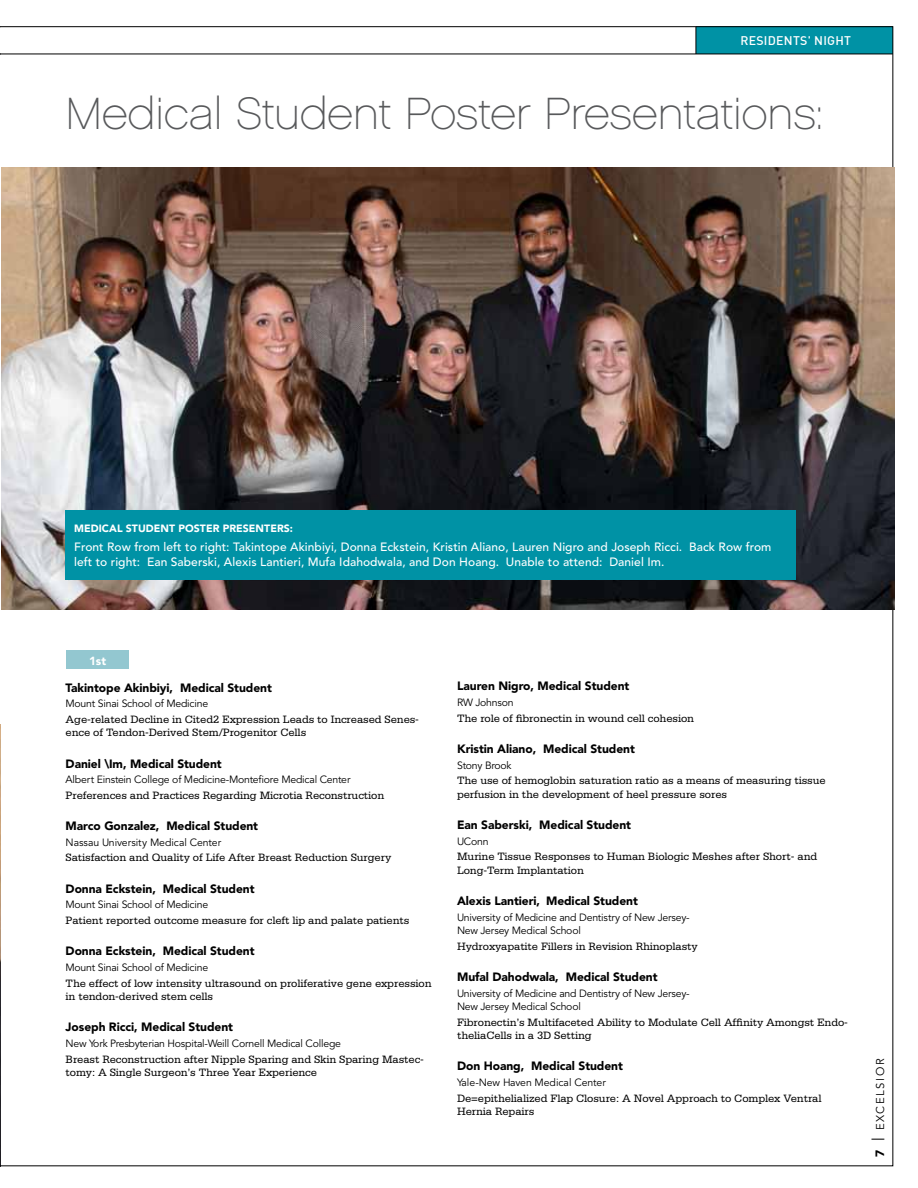
<style>
.page{position:relative;width:918px;height:1188px;background:#fff}
.page>*{position:absolute;margin:0;border:0;box-sizing:border-box;transform-origin:0 0}
.t1{font:45px "Chalet Paris Nineteen Sixty";color:#58595b}
.t2{font:500 12.3px "DIN";color:#fff}
.t3{font:900 12px "Avenir";letter-spacing:-.005em;color:#000}
.t4{font:500 12px/15px "Avenir";letter-spacing:.005em;color:#fff}
.t5{font:900 11.7px "Avenir";color:#fff}
.t6{font:11.25px/13.5px "Serifa";letter-spacing:-.01em;color:#000}
.t7{font:11.25px "Avenir";letter-spacing:.15em;color:#000}
.t8{font:10.5px/13.5px "Avenir";letter-spacing:-.02em;color:#000}
.t9{font:900 10.5px "Avenir";letter-spacing:.005em;color:#fff}
.s1{font-weight:900;font-size:12px}
.s2{font-size:16.5px}
</style>
<div class="page">
<div style="left:696px;top:27px;width:197px;height:27px;background:#0092a5"></div>
<svg style="left:0;top:26px;width:1px;height:1140px"></svg>
<svg style="left:696px;top:27px;width:1px;height:27px"></svg>
<hr style="left:0;top:54px;width:893px;height:1px;background:#000">
<img style="left:1px;top:168px;width:893px;height:442px">
<div style="left:66px;top:510px;width:730px;height:69px;background:#0092a5"></div>
<div style="left:66px;top:651px;width:63px;height:18px;background:#93c7d0"></div>
<p class="t2" style="left:741px;top:33px;width:9px">RESIDENTS</p>
<p class="t2" style="left:808px;top:33px;width:15px">' NIGHT</p>
<h1 class="t1" style="left:66px;top:88px;width:759px">Medical Student Poster Presentations:</h1>
<p class="t9" style="left:74px;top:522px;width:36px">MEDICAL</p>
<p class="t9" style="left:126px;top:522px;width:169px">STUDENT POSTER PRESENTERS:</p>
<p class="t4" style="left:74px;top:540px;width:699px">Front Row from left to right: Takintope Akinbiyi, Donna Eckstein, Kristin Aliano, Lauren Nigro and Joseph Ricci. Back Row from left to right: Ean Saberski, Alexis Lantieri, Mufa Idahodwala, and Don Hoang. Unable to attend: Daniel Im.</p>
<p class="t5" style="left:89px;top:653px;width:19px">1st</p>
<p class="t3" style="left:457px;top:679px;width:174px">Lauren Nigro, Medical Student</p>
<p class="t8" style="left:457px;top:696px;width:58px">RW Johnson</p>
<p class="t6" style="left:457px;top:711px;width:239px">The role of fibronectin in wound cell cohesion</p>
<p class="t3" style="left:457px;top:741px;width:179px">Kristin Aliano, Medical Student</p>
<p class="t8" style="left:457px;top:758px;width:56px">Stony Brook</p>
<p class="t6" style="left:457px;top:774px;width:370px">The use of hemoglobin saturation ratio as a means of measuring tissue perfusion in the development of heel pressure sores</p>
<p class="t3" style="left:457px;top:817px;width:176px">Ean Saberski, Medical Student</p>
<p class="t8" style="left:457px;top:834px;width:33px">UConn</p>
<p class="t6" style="left:457px;top:850px;width:362px">Murine Tissue Responses to Human Biologic Meshes after Short- and<br>Long-Term Implantation</p>
<p class="t3" style="left:457px;top:893px;width:182px">Alexis Lantieri, Medical Student</p>
<p class="t8" style="left:457px;top:910px;width:234px">University of Medicine and Dentistry of New Jersey-<br>New Jersey Medical School</p>
<p class="t6" style="left:457px;top:939px;width:242px">Hydroxyapatite Fillers in Revision Rhinoplasty</p>
<p class="t3" style="left:457px;top:969px;width:202px">Mufal Dahodwala, Medical Student</p>
<p class="t8" style="left:457px;top:986px;width:234px">University of Medicine and Dentistry of New Jersey-<br>New Jersey Medical School</p>
<p class="t6" style="left:457px;top:1015px;width:392px">Fibronectin’s Multifaceted Ability to Modulate Cell Affinity Amongst Endo&shy;theliaCells in a 3D Setting</p>
<p class="t3" style="left:457px;top:1059px;width:167px">Don Hoang, Medical Student</p>
<p class="t8" style="left:457px;top:1076px;width:150px">Yale-New Haven Medical Center</p>
<p class="t6" style="left:457px;top:1091px;width:366px">De=epithelialized Flap Closure: A Novel Approach to Complex Ventral<br>Hernia Repairs</p>
<p class="t3" style="left:66px;top:680px;width:208px">Takintope Akinbiyi, Medical Student</p>
<p class="t8" style="left:66px;top:697px;width:144px">Mount Sinai School of Medicine</p>
<p class="t6" style="left:66px;top:712px;width:355px">Age-related Decline in Cited2 Expression Leads to Increased Senes&shy;ence of Tendon-Derived Stem/Progenitor Cells</p>
<p class="t3" style="left:66px;top:756px;width:158px">Daniel \Im, Medical Student</p>
<p class="t8" style="left:66px;top:773px;width:286px">Albert Einstein College of Medicine-Montefiore Medical Center</p>
<p class="t6" style="left:66px;top:788px;width:320px">Preferences and Practices Regarding Microtia Reconstruction</p>
<p class="t3" style="left:66px;top:819px;width:194px">Marco Gonzalez, Medical Student</p>
<p class="t8" style="left:66px;top:836px;width:157px">Nassau University Medical Center</p>
<p class="t6" style="left:66px;top:851px;width:327px">Satisfaction and Quality of Life After Breast Reduction Surgery</p>
<p class="t3" style="left:66px;top:881px;width:191px">Donna Eckstein, Medical Student</p>
<p class="t8" style="left:66px;top:898px;width:144px">Mount Sinai School of Medicine</p>
<p class="t6" style="left:66px;top:913px;width:345px">Patient reported outcome measure for cleft lip and palate patients</p>
<p class="t3" style="left:66px;top:944px;width:191px">Donna Eckstein, Medical Student</p>
<p class="t8" style="left:66px;top:961px;width:144px">Mount Sinai School of Medicine</p>
<p class="t6" style="left:66px;top:976px;width:367px">The effect of low intensity ultrasound on proliferative gene expression in tendon-derived stem cells</p>
<p class="t3" style="left:66px;top:1020px;width:169px">Joseph Ricci, Medical Student</p>
<p class="t8" style="left:66px;top:1037px;width:277px">New York Presbyterian Hospital-Weill Cornell Medical College</p>
<p class="t6" style="left:66px;top:1052px;width:360px">Breast Reconstruction after Nipple Sparing and Skin Sparing Mastec&shy;tomy: A Single Surgeon’s Three Year Experience</p>
<p class="t7" style="left:874px;top:1157px;width:100px;rotate:-90deg"><span class="s1">7</span> <span class="s2">|</span> EXCELSIOR</p>
</div>
